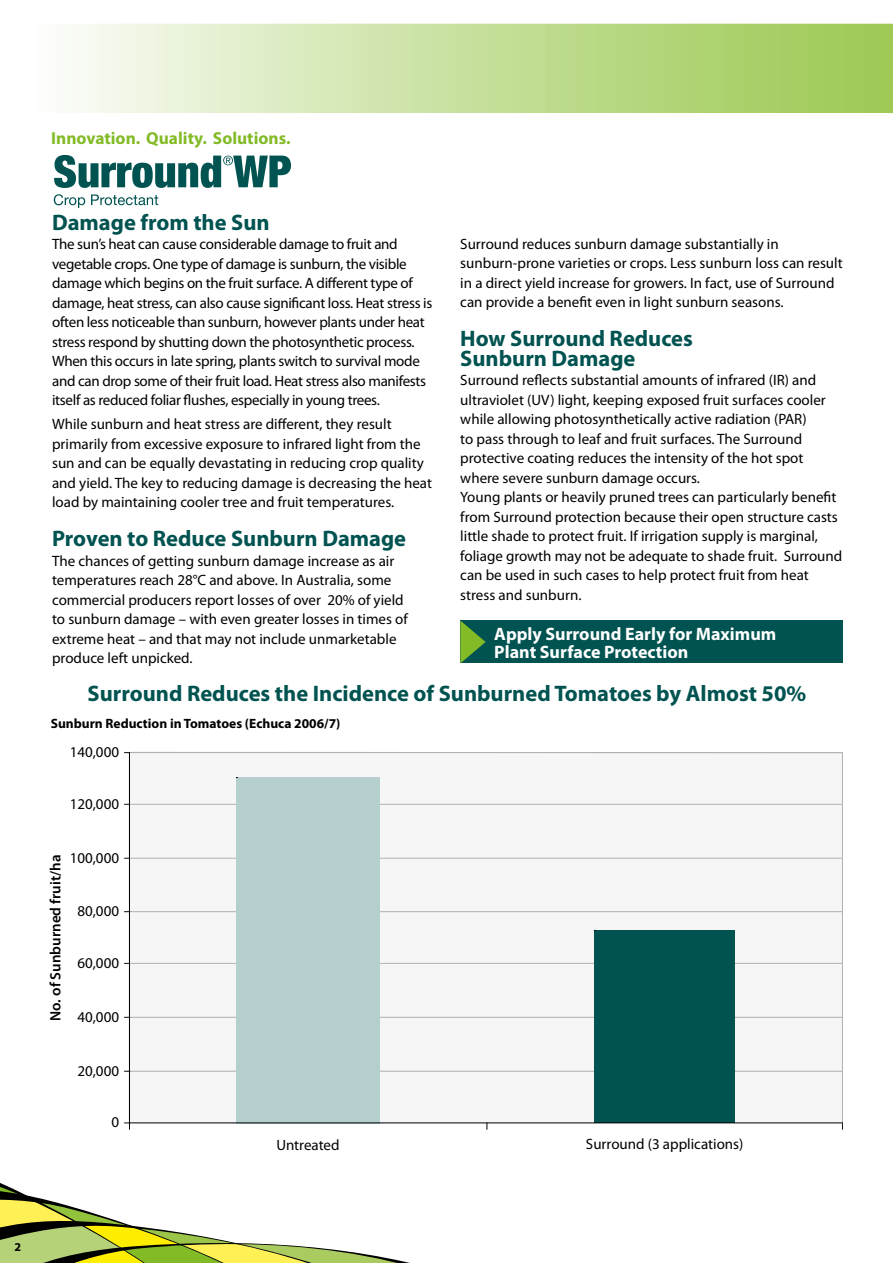
<style>
.page{position:relative;width:893px;height:1263px;background:#fff}
.page>*{position:absolute;margin:0;border:0;box-sizing:border-box;transform-origin:0 0}
.t1{font:700 22.5px/19.5px "Myriad Pro";color:#005350}
.t2{font:700 18px/18px "Myriad Pro";color:#fff}
.t3{font:700 17.4px "Myriad Pro";color:#83bb26}
.t4{font:15px/19.5px "Myriad Pro";color:#000}
.t5{font:15px/19.5px "Myriad Pro";letter-spacing:-.02em;color:#000}
.t6{font:600 15px "Myriad Pro";color:#000}
.t7{font:700 13.5px "Myriad Pro";color:#000}
.t8{font:700 12px "Myriad Pro";color:#000}
</style>
<div class="page">
<div style="left:460px;top:620px;width:383px;height:43px;background:#005350"></div>
<div style="left:129px;top:753px;width:713px;height:370px;background:#f6f6f6"></div>
<hr style="left:129px;top:1071px;width:713px;height:1px;background:#b3b2b2">
<hr style="left:129px;top:1017px;width:713px;height:1px;background:#b3b2b2">
<hr style="left:129px;top:963px;width:713px;height:1px;background:#b3b2b2">
<hr style="left:129px;top:911px;width:713px;height:1px;background:#b3b2b2">
<hr style="left:129px;top:858px;width:713px;height:1px;background:#b3b2b2">
<hr style="left:129px;top:804px;width:713px;height:1px;background:#b3b2b2">
<div style="left:236px;top:777px;width:143px;height:346px;background:#b5cece"></div>
<div style="left:594px;top:930px;width:141px;height:193px;background:#005350"></div>
<svg style="left:125px;top:752px;width:717px;height:1px"></svg>
<svg style="left:125px;top:1122px;width:5px;height:7px"></svg>
<hr style="left:842px;top:753px;width:1px;height:370px;background:#b3b2b2">
<hr style="left:129px;top:1122px;width:713px;height:1px;background:#000">
<hr style="left:129px;top:753px;width:1px;height:370px;background:#000">
<svg style="left:460px;top:620px;width:26px;height:43px"></svg>
<svg style="left:0;top:1183px;width:410px;height:80px"></svg>
<svg style="left:71px;top:24px;width:822px;height:89px;background:#c7e09e"></svg>
<svg style="left:54px;top:194px;width:104px;height:14px"></svg>
<svg style="left:54px;top:155px;width:237px;height:33px"></svg>
<p class="t3" style="left:51px;top:128px;width:241px">Innovation. Quality. Solutions.</p>
<h1 class="t1" style="left:52px;top:213px;width:219px">Damage from the Sun</h1>
<p class="t5" style="left:52px;top:235px;width:382px">The sun’s heat can cause considerable damage to fruit and vegetable crops. One type of damage is sunburn, the visible damage which begins on the fruit surface. A different type of damage, heat stress, can also cause significant loss. Heat stress is often less noticeable than sunburn, however plants under heat stress respond by shutting down the photosynthetic process.<br>When this occurs in late spring, plants switch to survival mode and can drop some of their fruit load. Heat stress also manifests itself as reduced foliar flushes, especially in young trees.</p>
<p class="t4" style="left:52px;top:415px;width:382px">While sunburn and heat stress are different, they result primarily from excessive exposure to infrared light from the sun and can be equally devastating in reducing crop quality and yield. The key to reducing damage is decreasing the heat load by maintaining cooler tree and fruit temperatures.</p>
<h1 class="t1" style="left:52px;top:529px;width:356px">Proven to Reduce Sunburn Damage</h1>
<p class="t4" style="left:52px;top:551px;width:357px">The chances of getting sunburn damage increase as air temperatures reach 28°C and above. In Australia, some commercial producers report losses of over 20% of yield to sunburn damage – with even greater losses in times of extreme heat – and that may not include unmarketable produce left unpicked.</p>
<p class="t4" style="left:460px;top:234px;width:384px">Surround reduces sunburn damage substantially in sunburn-prone varieties or crops. Less sunburn loss can result in a direct yield increase for growers. In fact, use of Surround can provide a benefit even in light sunburn seasons.</p>
<h1 class="t1" style="left:460px;top:329px;width:234px">How Surround Reduces<br>Sunburn Damage</h1>
<p class="t4" style="left:460px;top:371px;width:384px">Surround reflects substantial amounts of infrared (IR) and ultraviolet (UV) light, keeping exposed fruit surfaces cooler while allowing photosynthetically active radiation (PAR)<br>to pass through to leaf and fruit surfaces. The Surround protective coating reduces the intensity of the hot spot where severe sunburn damage occurs.<br>Young plants or heavily pruned trees can particularly benefit from Surround protection because their open structure casts little shade to protect fruit. If irrigation supply is marginal, foliage growth may not be adequate to shade fruit. Surround can be used in such cases to help protect fruit from heat stress and sunburn.</p>
<p class="t2" style="left:494px;top:625px;width:284px">Apply Surround Early for Maximum<br>Plant Surface Protection</p>
<h1 class="t1" style="left:88px;top:684px;width:720px">Surround Reduces the Incidence of Sunburned Tomatoes by Almost 50%</h1>
<p class="t7" style="left:51px;top:716px;width:291px">Sunburn Reduction in Tomatoes (Echuca 2006/7)</p>
<p class="t4" style="left:70px;top:742px;width:51px">140,000</p>
<p class="t4" style="left:70px;top:794px;width:51px">120,000</p>
<p class="t6" style="left:47px;top:1021px;width:167px;rotate:-90deg">No. of Sunburned fruit/ha</p>
<p class="t4" style="left:70px;top:848px;width:51px">100,000</p>
<p class="t4" style="left:77px;top:901px;width:43px">80,000</p>
<p class="t4" style="left:77px;top:953px;width:43px">60,000</p>
<p class="t4" style="left:77px;top:1007px;width:43px">40,000</p>
<p class="t4" style="left:77px;top:1061px;width:43px">20,000</p>
<p class="t4" style="left:111px;top:1113px;width:9px">0</p>
<p class="t4" style="left:276px;top:1136px;width:65px">Untreated</p>
<p class="t4" style="left:586px;top:1135px;width:159px">Surround (3 applications)</p>
<p class="t8" style="left:15px;top:1240px;width:8px">2</p>
</div>
